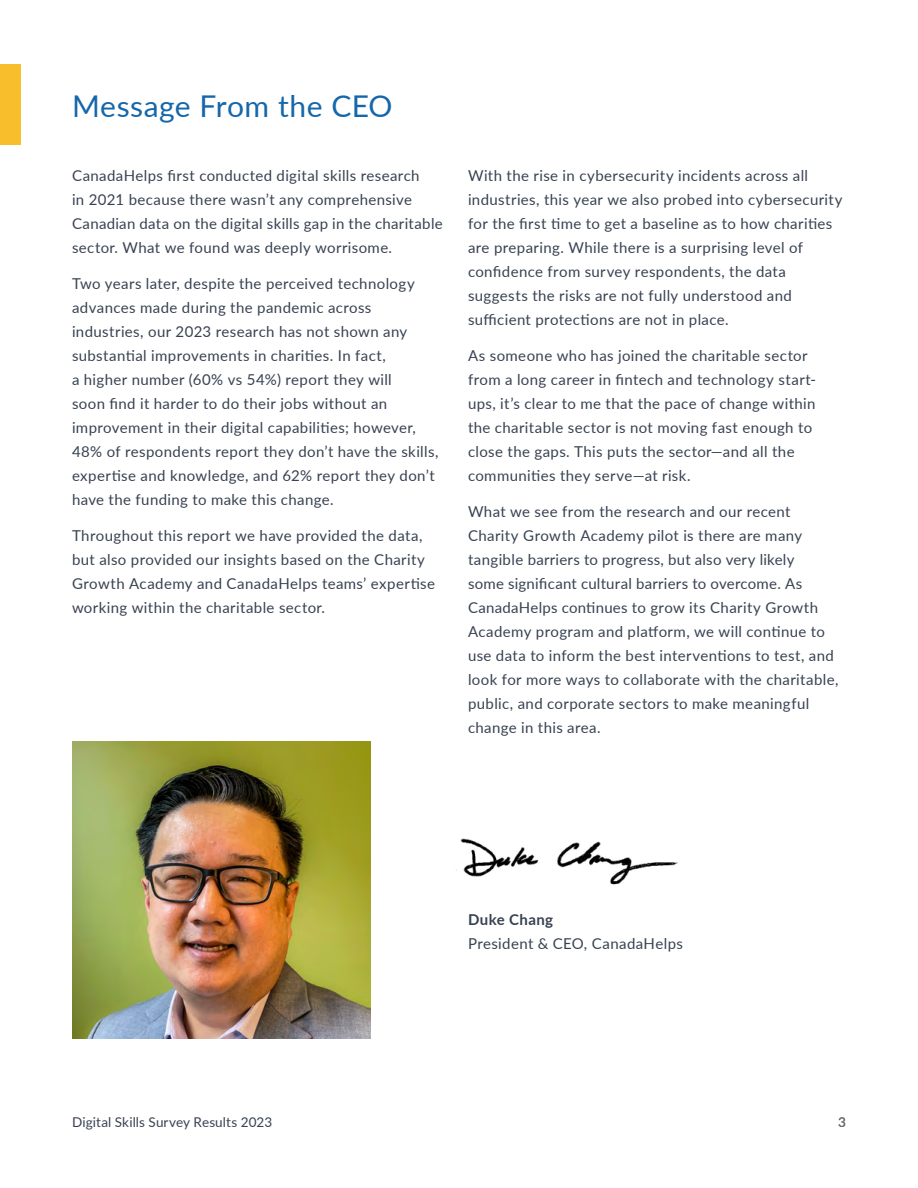
<style>
.page{position:relative;width:918px;height:1188px;background:#fff}
.page>*{position:absolute;margin:0;border:0;box-sizing:border-box;transform-origin:0 0}
.t1{font:30px "Lato";letter-spacing:.015em;color:#1567aa}
.t2{font:15px/24px "Lato";letter-spacing:.025em;color:#384252}
.t3{font:700 15px "Lato";letter-spacing:.03em;color:#384252}
.t4{font:13.5px "Lato";letter-spacing:.005em;color:#384252}
.t5{font:13.5px "Lato";color:#6d6e71}
</style>
<div class="page">
<img style="left:72px;top:741px;width:298px;height:298px">
<img style="left:456px;top:838px;width:222px;height:47px">
<div style="left:0;top:64px;width:21px;height:81px;background:#f8be2b"></div>
<h1 class="t1" style="left:72px;top:84px;width:322px">Message From the CEO</h1>
<p class="t2" style="left:72px;top:163px;width:372px">CanadaHelps first conducted digital skills research<br>in 2021 because there wasn’t any comprehensive Canadian data on the digital skills gap in the charitable sector. What we found was deeply worrisome.</p>
<p class="t2" style="left:72px;top:271px;width:368px">Two years later, despite the perceived technology advances made during the pandemic across industries, our 2023 research has not shown any substantial improvements in charities. In fact,<br>a higher number (60% vs 54%) report they will<br>soon find it harder to do their jobs without an improvement in their digital capabilities; however, 48% of respondents report they don’t have the skills, expertise and knowledge, and 62% report they don’t have the funding to make this change.</p>
<p class="t2" style="left:72px;top:523px;width:365px">Throughout this report we have provided the data, but also provided our insights based on the Charity Growth Academy and CanadaHelps teams’ expertise working within the charitable sector.</p>
<p class="t2" style="left:468px;top:163px;width:376px">With the rise in cybersecurity incidents across all industries, this year we also probed into cybersecurity for the first time to get a baseline as to how charities are preparing. While there is a surprising level of confidence from survey respondents, the data suggests the risks are not fully understood and sufficient protections are not in place.</p>
<p class="t2" style="left:468px;top:343px;width:350px">As someone who has joined the charitable sector from a long career in fintech and technology start&shy;ups, it’s clear to me that the pace of change within the charitable sector is not moving fast enough to close the gaps. This puts the sector—and all the communities they serve—at risk.</p>
<p class="t2" style="left:468px;top:499px;width:372px">What we see from the research and our recent Charity Growth Academy pilot is there are many tangible barriers to progress, but also very likely<br>some significant cultural barriers to overcome. As CanadaHelps continues to grow its Charity Growth Academy program and platform, we will continue to use data to inform the best interventions to test, and look for more ways to collaborate with the charitable, public, and corporate sectors to make meaningful change in this area.</p>
<p class="t3" style="left:468px;top:908px;width:87px">Duke Chang</p>
<p class="t2" style="left:468px;top:931px;width:216px">President &amp; CEO, CanadaHelps</p>
<p class="t4" style="left:72px;top:1112px;width:202px">Digital Skills Survey Results 2023</p>
<p class="t5" style="left:838px;top:1112px;width:9px">3</p>
</div>
